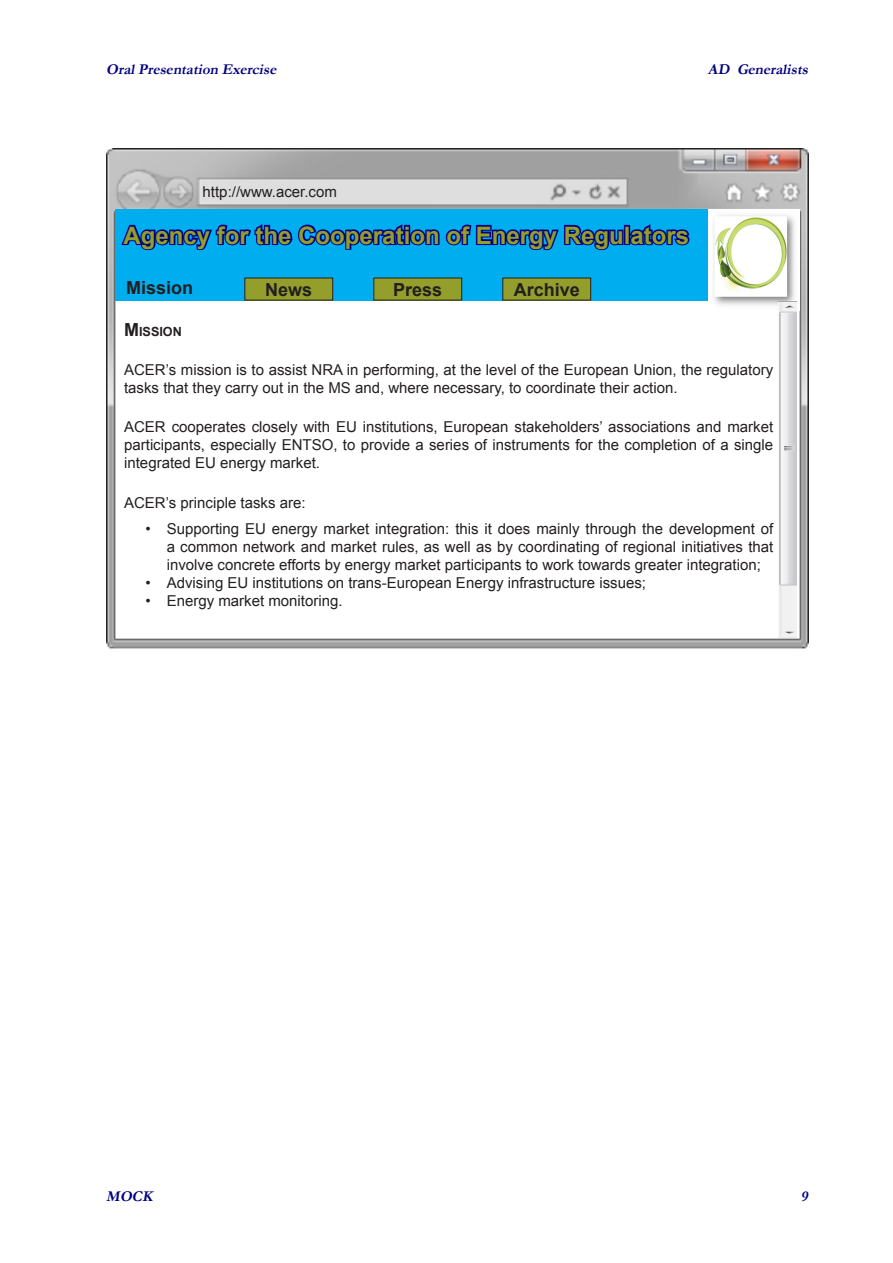
<style>
.page{position:relative;width:893px;height:1263px;background:#fff}
.page>*{position:absolute;margin:0;border:0;box-sizing:border-box;transform-origin:0 0}
.Title_Page_1{font:700 24px "Arial";color:#949e2a}
.Body_text{font:700 18px "Arial";color:#231f20}
.Body_text-2{font:15px/18px "Arial";color:#231f20;text-align:justify}
.t1{font:italic 700 15px "Garamond";color:#000080}
.URL_Webbrowser{font:15px "Arial";color:#231f20}
.Alg__Hoofding_3{font:700 12.6px "Arial";color:#231f20}
.s1{font-size:18px}
</style>
<div class="page">
<img style="left:106px;top:149px;width:703px;height:500px">
<div style="left:115px;top:209px;width:683px;height:92px;background:#00aeef"></div>
<svg style="left:119px;top:203px;width:573px;height:48px"></svg>
<img style="left:709px;top:210px;width:91px;height:100px">
<div style="left:245px;top:278px;width:88px;height:22px;background:#949e2a"></div>
<div style="left:374px;top:278px;width:88px;height:22px;background:#949e2a"></div>
<div style="left:503px;top:278px;width:88px;height:22px;background:#949e2a"></div>
<img style="left:779px;top:302px;width:18px;height:336px">
<p class="t1" style="left:106px;top:59px;width:175px">OralPresentation Exercise</p>
<p class="t1" style="left:708px;top:59px;width:105px">AD Generalists</p>
<p class="URL_Webbrowser" style="left:203px;top:181px;width:136px">http://www.acer.com</p>
<p class="Title_Page_1" style="left:124px;top:219px;width:567px">Agency for the Cooperation of Energy Regulators</p>
<p class="Body_text" style="left:126px;top:276px;width:69px">Mission</p>
<p class="Body_text" style="left:265px;top:277px;width:49px">News</p>
<p class="Body_text" style="left:393px;top:277px;width:51px">Press</p>
<p class="Body_text" style="left:514px;top:277px;width:68px">Archive</p>
<p class="Alg__Hoofding_3" style="left:124px;top:323px;width:59px"><span class="s1">M</span>ISSION</p>
<p class="Body_text-2" style="left:124px;top:361px;width:651px">ACER’s mission is to assist NRA in performing, at the level of the European Union, the regulatory tasks that they carry out in the MS and, where necessary, to coordinate their action.</p>
<p class="Body_text-2" style="left:124px;top:418px;width:651px">ACER cooperates closely with EU institutions, European stakeholders’ associations and market participants, especially ENTSO, to provide a series of instruments for the completion of a single integrated EU energy market.</p>
<p class="Body_text-2" style="left:124px;top:493px;width:183px">ACER’s principle tasks are:</p>
<p class="Body_text-2" style="left:167px;top:520px;width:608px;text-indent:-21px">• Supporting EU energy market integration: this it does mainly through the development of a common network and market rules, as well as by coordinating of regional initiatives that involve concrete efforts by energy market participants to work towards greater integration;</p>
<p class="Body_text-2" style="left:145px;top:574px;width:502px">• Advising EU institutions on trans-European Energy infrastructure issues;</p>
<p class="Body_text-2" style="left:145px;top:592px;width:199px">• Energy market monitoring.</p>
<p class="t1" style="left:106px;top:1185px;width:51px">MOCK</p>
<p class="t1" style="left:801px;top:1185px;width:12px">9</p>
</div>
